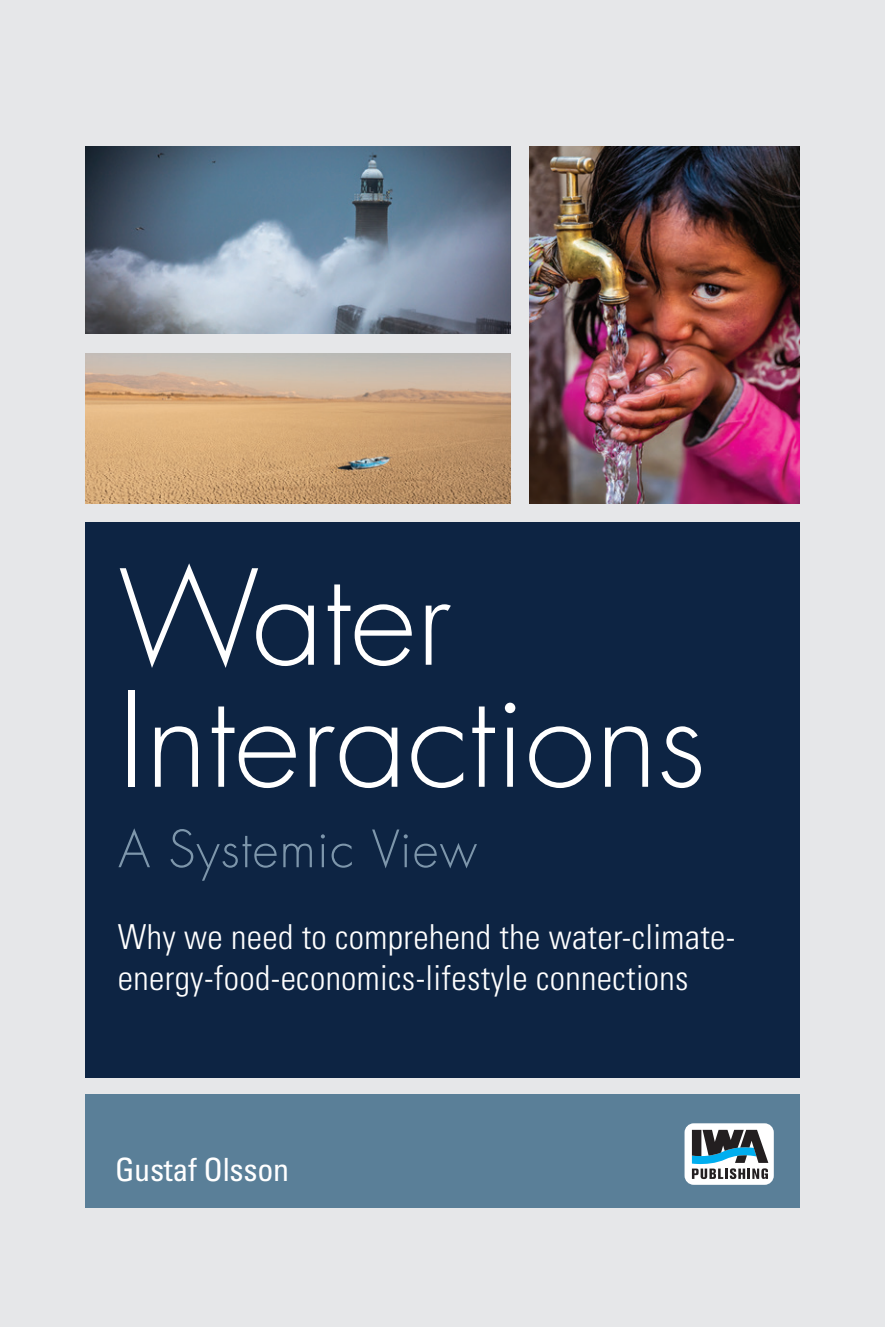
<style>
.page{position:relative;width:885px;height:1327px;background:#fff}
.page>*{position:absolute;margin:0;border:0;box-sizing:border-box;transform-origin:0 0}
.t1{font:300 128px/122px "Futura";color:#fff}
.t2{font:300 50px "Futura";letter-spacing:.025em;color:#7d96ab}
.t3{font:300 condensed 34.4px/41.2px "Univers";letter-spacing:.01em;color:#fff}
.t4{font:condensed 32px "Univers";letter-spacing:-.01em;color:#fff}
</style>
<div class="page">
<div style="left:0;top:0;width:884px;height:1327px;background:#e6e7e9"></div>
<img style="left:85px;top:146px;width:425px;height:187px">
<div style="left:85px;top:522px;width:714px;height:555px;background:#0d2443"></div>
<img style="left:529px;top:146px;width:270px;height:357px">
<img style="left:85px;top:353px;width:425px;height:150px">
<div style="left:85px;top:1094px;width:714px;height:114px;background:#5a7f98"></div>
<div style="left:684px;top:1123px;width:89px;height:61px;background:#fff;border-radius:9px"></div>
<svg style="left:691px;top:1130px;width:77px;height:49px"></svg>
<h1 class="t1" style="left:118px;top:561px;width:589px">Water<br>Interactions</h1>
<h2 class="t2" style="left:118px;top:818px;width:360px">A Systemic View</h2>
<p class="t3" style="left:118px;top:916px;width:619px">Why we need to comprehend the water-climate&shy;energy-food-economics-lifestyle connections</p>
<p class="t4" style="left:115px;top:1149px;width:175px">Gustaf Olsson</p>
</div>
